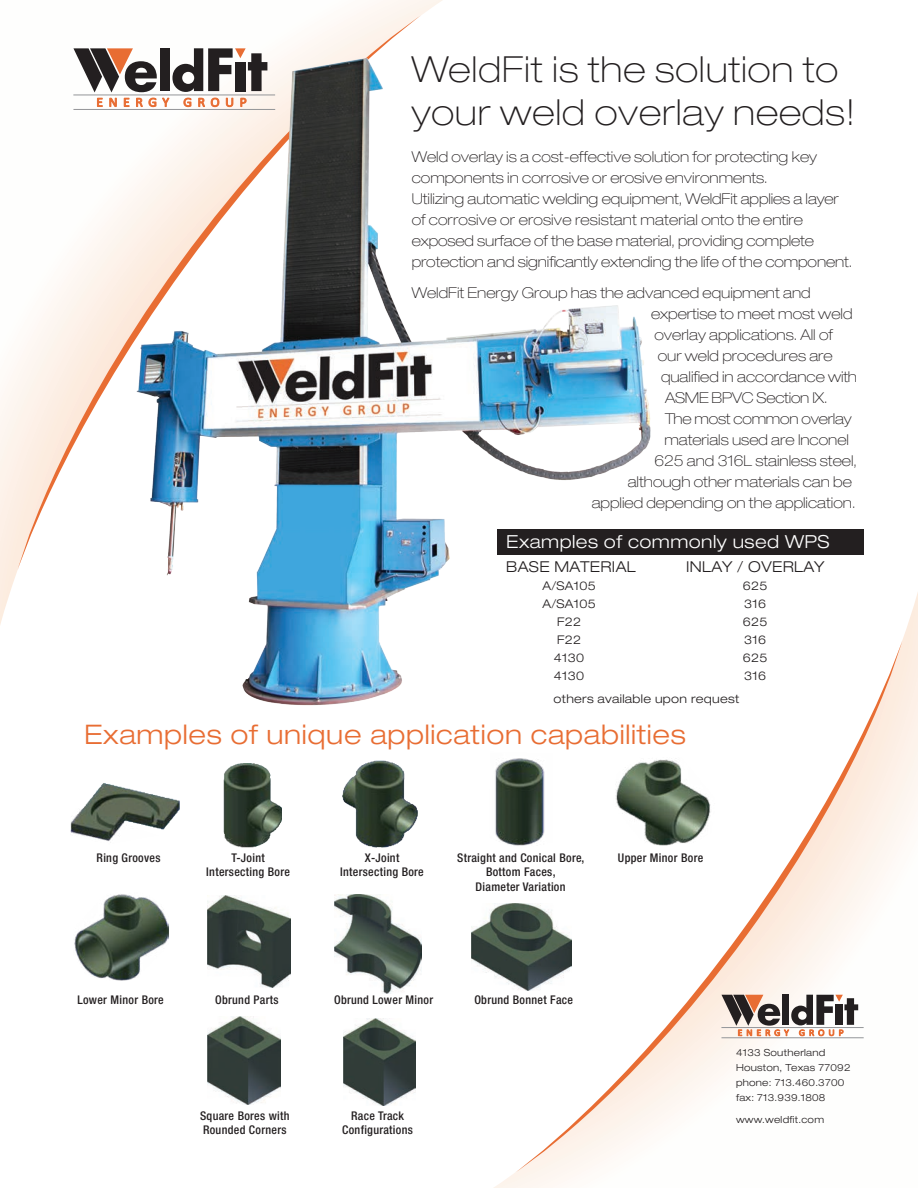
<style>
.page{position:relative;width:918px;height:1188px;background:#fff}
.page>*{position:absolute;margin:0;border:0;box-sizing:border-box;transform-origin:0 0}
.t1{font:100 expanded 36px/43.2px "Helvetica Neue";letter-spacing:.025em;color:#231f20}
.t2{font:300 expanded 27px "Helvetica Neue";letter-spacing:.025em;color:#e86d33}
.t3{font:300 expanded 18px "Helvetica Neue";letter-spacing:.025em;color:#fff}
.t4{font:100 expanded 15px "Helvetica Neue";color:#231f20}
.t5{font:300 expanded 15px "Helvetica Neue";letter-spacing:.025em;color:#231f20}
.t6{font:500 condensed 12px "Helvetica Neue";letter-spacing:.025em;color:#231f20}
.t7{font:300 expanded 12px "Helvetica Neue";letter-spacing:.025em;color:#231f20}
.t8{font:300 expanded 9.75px "Helvetica Neue";letter-spacing:.025em;color:#231f20}
</style>
<div class="page">
<div style="left:498px;top:529px;width:366px;height:25px;background:#231f20"></div>
<svg style="left:0;top:0;width:442px;height:625px"></svg>
<svg style="left:18px;top:16px;width:403px;height:554px"></svg>
<svg style="left:494px;top:592px;width:424px;height:596px"></svg>
<svg style="left:516px;top:641px;width:386px;height:531px"></svg>
<svg style="left:73px;top:48px;width:49px;height:59px"></svg>
<hr style="left:73px;top:109px;width:202px;height:1px;background:#939598">
<img style="left:122px;top:37px;width:540px;height:684px">
<img style="left:71px;top:783px;width:108px;height:58px">
<img style="left:223px;top:763px;width:59px;height:85px">
<img style="left:342px;top:760px;width:76px;height:88px">
<img style="left:494px;top:752px;width:58px;height:97px">
<img style="left:613px;top:757px;width:103px;height:91px">
<img style="left:74px;top:894px;width:95px;height:87px">
<hr style="left:721px;top:1027px;width:143px;height:1px;background:#939598">
<svg style="left:721px;top:995px;width:137px;height:41px"></svg>
<hr style="left:721px;top:1038px;width:143px;height:1px;background:#939598">
<img style="left:207px;top:895px;width:83px;height:93px">
<img style="left:335px;top:894px;width:86px;height:100px">
<img style="left:471px;top:904px;width:100px;height:87px">
<img style="left:208px;top:1017px;width:72px;height:88px">
<img style="left:343px;top:1018px;width:72px;height:87px">
<p class="t1" style="left:412px;top:47px;width:445px">WeldFit is the solution to your weld overlay needs!</p>
<p class="t4" style="left:412px;top:148px;width:407px">Weld overlay is a cost-effective solution for protecting key</p>
<p class="t4" style="left:412px;top:169px;width:357px">components in corrosive or erosive environments.</p>
<p class="t4" style="left:412px;top:190px;width:429px">Utilizing automatic welding equipment, WeldFit applies a layer</p>
<p class="t4" style="left:412px;top:211px;width:393px">of corrosive or erosive resistant material onto the entire</p>
<p class="t4" style="left:412px;top:232px;width:404px">exposed surface of the base material, providing complete</p>
<p class="t4" style="left:412px;top:253px;width:442px">protection and significantly extending the life of the component.</p>
<p class="t4" style="left:412px;top:284px;width:400px">WeldFit Energy Group has the advanced equipment and</p>
<p class="t4" style="left:651px;top:305px;width:203px">expertise to meet most weld</p>
<p class="t4" style="left:654px;top:326px;width:180px">overlay applications. All of</p>
<p class="t4" style="left:658px;top:347px;width:177px">our weld procedures are</p>
<p class="t4" style="left:661px;top:368px;width:197px">qualified in accordance with</p>
<p class="t4" style="left:665px;top:389px;width:164px">ASME BPVC Section IX.</p>
<p class="t4" style="left:665px;top:410px;width:188px">The most common overlay</p>
<p class="t4" style="left:664px;top:431px;width:186px">materials used are Inconel</p>
<p class="t4" style="left:654px;top:452px;width:204px">625 and 316L stainless steel,</p>
<p class="t4" style="left:628px;top:473px;width:226px">although other materials can be</p>
<p class="t4" style="left:592px;top:494px;width:265px">applied depending on the application.</p>
<p class="t3" style="left:506px;top:531px;width:325px">Examples of commonly used WPS</p>
<p class="t5" style="left:506px;top:558px;width:131px">BASE MATERIAL</p>
<p class="t5" style="left:686px;top:558px;width:140px">INLAY / OVERLAY</p>
<p class="t7" style="left:542px;top:579px;width:55px">A/SA105</p>
<p class="t7" style="left:743px;top:579px;width:26px">625</p>
<p class="t7" style="left:542px;top:597px;width:55px">A/SA105</p>
<p class="t7" style="left:744px;top:597px;width:23px">316</p>
<p class="t7" style="left:557px;top:615px;width:25px">F22</p>
<p class="t7" style="left:743px;top:615px;width:26px">625</p>
<p class="t7" style="left:557px;top:633px;width:25px">F22</p>
<p class="t7" style="left:744px;top:633px;width:23px">316</p>
<p class="t7" style="left:554px;top:651px;width:32px">4130</p>
<p class="t7" style="left:743px;top:651px;width:26px">625</p>
<p class="t7" style="left:554px;top:669px;width:32px">4130</p>
<p class="t7" style="left:744px;top:669px;width:23px">316</p>
<p class="t7" style="left:554px;top:691px;width:187px">others available upon request</p>
<p class="t2" style="left:84px;top:718px;width:603px">Examples of unique application capabilities</p>
<p class="t6" style="left:457px;top:851px;width:129px">Straight and Conical Bore,</p>
<p class="t6" style="left:486px;top:865px;width:71px">Bottom Faces,</p>
<p class="t6" style="left:476px;top:879px;width:91px">Diameter Variation</p>
<p class="t6" style="left:97px;top:851px;width:65px">Ring Grooves</p>
<p class="t6" style="left:618px;top:851px;width:87px">Upper Minor Bore</p>
<p class="t6" style="left:231px;top:851px;width:35px">T-Joint</p>
<p class="t6" style="left:206px;top:865px;width:85px">Intersecting Bore</p>
<p class="t6" style="left:365px;top:851px;width:36px">X-Joint</p>
<p class="t6" style="left:340px;top:865px;width:85px">Intersecting Bore</p>
<p class="t6" style="left:78px;top:993px;width:88px">Lower Minor Bore</p>
<p class="t6" style="left:215px;top:993px;width:65px">Obrund Parts</p>
<p class="t6" style="left:200px;top:1108px;width:91px">Square Bores with</p>
<p class="t6" style="left:203px;top:1123px;width:85px">Rounded Corners</p>
<p class="t6" style="left:334px;top:993px;width:101px">Obrund Lower Minor</p>
<p class="t6" style="left:474px;top:993px;width:100px">Obrund Bonnet Face</p>
<p class="t6" style="left:351px;top:1108px;width:54px">Race Track</p>
<p class="t6" style="left:342px;top:1123px;width:72px">Configurations</p>
<p class="t8" style="left:736px;top:1046px;width:91px">4133 Southerland</p>
<p class="t8" style="left:736px;top:1061px;width:116px">Houston, Texas 77092</p>
<p class="t8" style="left:736px;top:1076px;width:110px">phone: 713.460.3700</p>
<p class="t8" style="left:736px;top:1091px;width:91px">fax: 713.939.1808</p>
<p class="t8" style="left:736px;top:1114px;width:90px">www.weldfit.com</p>
</div>
